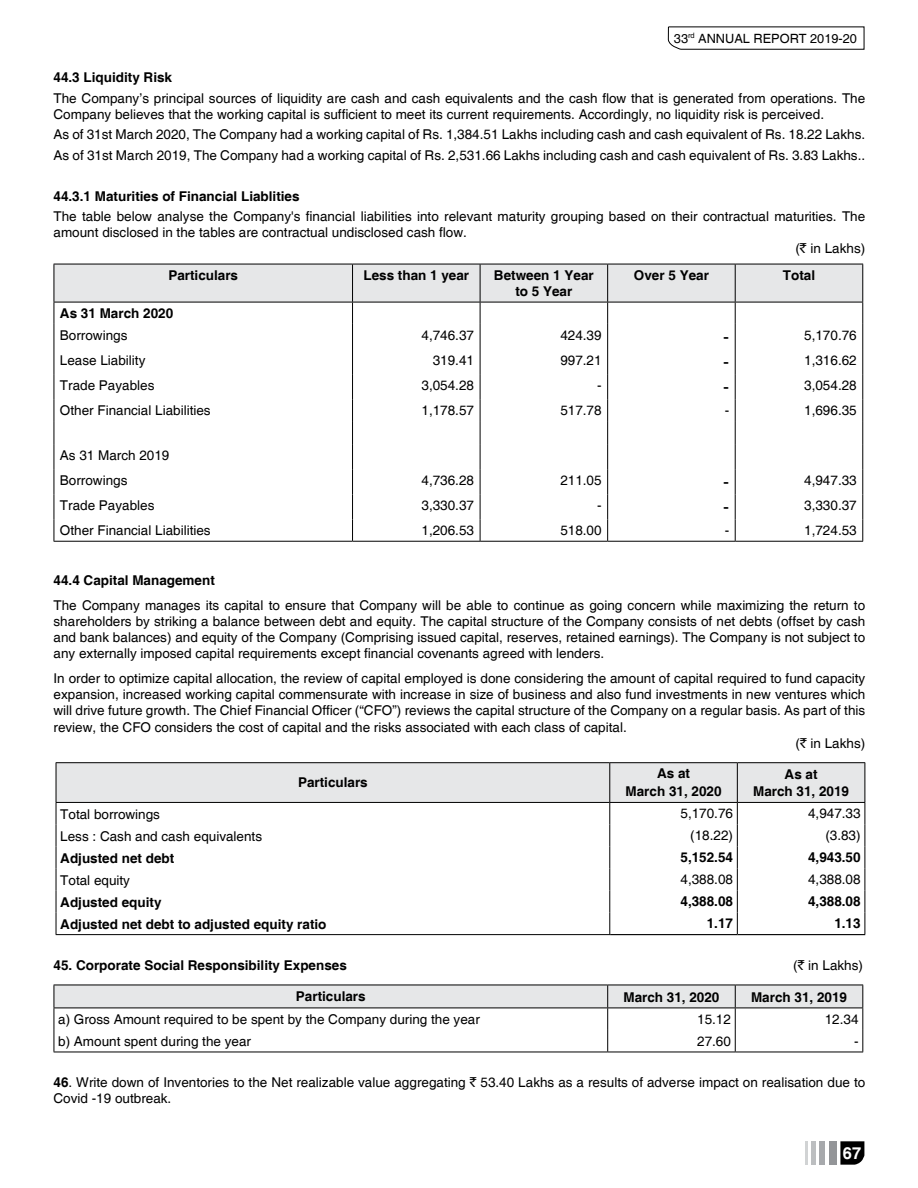
<style>
.page{position:relative;width:918px;height:1188px;background:#fff}
.page>*{position:absolute;margin:0;border:0;box-sizing:border-box;transform-origin:0 0}
.t1{font:18px "Helvetica";color:#000}
.t2{font:700 16.5px "Helvetica";color:#fff}
.t3{font:13.5px/16.2px "Helvetica";color:#000}
.t4{font:700 13.5px/16.2px "Helvetica";color:#000;text-align:center}
.t5{font:12.75px "Helvetica";color:#000}
.s1{font-family:"Rupee Foradian"}
.s2{font-weight:700}
</style>
<div class="page">
<svg style="left:668px;top:26px;width:197px;height:24px"></svg>
<div style="left:829px;top:1141px;width:8px;height:24px;background:#939598"></div>
<div style="left:819px;top:1141px;width:6px;height:24px;background:#a7a9ac"></div>
<div style="left:811px;top:1141px;width:5px;height:24px;background:#bcbec0"></div>
<hr style="left:805px;top:1141px;width:3px;height:24px;background:#d1d3d4">
<svg style="left:840px;top:1141px;width:24px;height:24px"></svg>
<svg style="left:54px;top:264px;width:809px;height:277px"></svg>
<hr style="left:54px;top:541px;width:299px;height:1px;background:#000">
<hr style="left:353px;top:541px;width:127px;height:1px;background:#000">
<hr style="left:480px;top:541px;width:128px;height:1px;background:#000">
<hr style="left:608px;top:541px;width:127px;height:1px;background:#000">
<hr style="left:735px;top:541px;width:128px;height:1px;background:#000">
<hr style="left:56px;top:762px;width:554px;height:1px;background:#000">
<hr style="left:610px;top:762px;width:127px;height:1px;background:#000">
<hr style="left:737px;top:762px;width:128px;height:1px;background:#000">
<hr style="left:56px;top:934px;width:554px;height:1px;background:#000">
<svg style="left:56px;top:763px;width:810px;height:171px"></svg>
<hr style="left:610px;top:934px;width:127px;height:1px;background:#000">
<hr style="left:737px;top:934px;width:128px;height:1px;background:#000">
<hr style="left:54px;top:1052px;width:554px;height:1px;background:#000">
<hr style="left:608px;top:1052px;width:127px;height:1px;background:#000">
<hr style="left:735px;top:1052px;width:128px;height:1px;background:#000">
<svg style="left:54px;top:985px;width:809px;height:67px"></svg>
<p class="t5" style="left:674px;top:31px;width:185px">33<sup>rd</sup> Annual Report 2019-20</p>
<p class="t4" style="left:54px;top:70px;width:120px">44.3 Liquidity Risk</p>
<p class="t3" style="left:54px;top:90px;width:813px">The Company’s principal sources of liquidity are cash and cash equivalents and the cash flow that is generated from operations. The<br>Company believes that the working capital is sufficient to meet its current requirements. Accordingly, no liquidity risk is perceived.</p>
<p class="t3" style="left:54px;top:125px;width:813px;line-height:20.4px">As of 31st March 2020, The Company had a working capital of Rs. 1,384.51 Lakhs including cash and cash equivalent of Rs. 18.22 Lakhs.<br>As of 31st March 2019, The Company had a working capital of Rs. 2,531.66 Lakhs including cash and cash equivalent of Rs. 3.83 Lakhs..</p>
<p class="t4" style="left:54px;top:188px;width:248px">44.3.1 Maturities of Financial Liablities</p>
<p class="t3" style="left:54px;top:209px;width:813px">The table below analyse the Company's financial liabilities into relevant maturity grouping based on their contractual maturities. The</p>
<p class="t3" style="left:54px;top:225px;width:415px">amount disclosed in the tables are contractual undisclosed cash flow.</p>
<p class="t3" style="left:796px;top:241px;width:71px">(<span class="s1">`</span> in Lakhs)</p>
<p class="t4" style="left:168px;top:268px;width:71px">Particulars</p>
<p class="t4" style="left:363px;top:268px;width:107px">Less than 1 year</p>
<p class="t4" style="left:494px;top:268px;width:101px">Between 1 Year to 5 Year</p>
<p class="t4" style="left:634px;top:268px;width:77px">Over 5 Year</p>
<p class="t4" style="left:783px;top:268px;width:34px">Total</p>
<p class="t4" style="left:60px;top:306px;width:115px">As 31 March 2020</p>
<p class="t3" style="left:60px;top:327px;width:69px">Borrowings</p>
<p class="t3" style="left:422px;top:327px;width:54px">4,746.37</p>
<p class="t3" style="left:560px;top:327px;width:43px">424.39</p>
<h1 class="t1" style="left:723px;top:326px;width:7px">-</h1>
<p class="t3" style="left:804px;top:327px;width:54px">5,170.76</p>
<p class="t3" style="left:60px;top:352px;width:87px">Lease Liability</p>
<p class="t3" style="left:433px;top:352px;width:43px">319.41</p>
<p class="t3" style="left:560px;top:352px;width:43px">997.21</p>
<h1 class="t1" style="left:723px;top:351px;width:7px">-</h1>
<p class="t3" style="left:804px;top:352px;width:54px">1,316.62</p>
<p class="t3" style="left:60px;top:378px;width:96px">Trade Payables</p>
<p class="t3" style="left:422px;top:378px;width:54px">3,054.28</p>
<p class="t3" style="left:597px;top:378px;width:6px">-</p>
<h1 class="t1" style="left:723px;top:376px;width:7px">-</h1>
<p class="t3" style="left:804px;top:378px;width:54px">3,054.28</p>
<p class="t3" style="left:60px;top:403px;width:152px">Other Financial Liabilities</p>
<p class="t3" style="left:422px;top:403px;width:54px">1,178.57</p>
<p class="t3" style="left:560px;top:403px;width:43px">517.78</p>
<p class="t3" style="left:725px;top:403px;width:6px">-</p>
<p class="t3" style="left:804px;top:403px;width:54px">1,696.35</p>
<p class="t3" style="left:60px;top:443px;width:111px;line-height:25px">As 31 March 2019<br>Borrowings</p>
<p class="t3" style="left:422px;top:473px;width:54px">4,736.28</p>
<p class="t3" style="left:560px;top:473px;width:43px">211.05</p>
<h1 class="t1" style="left:723px;top:472px;width:7px">-</h1>
<p class="t3" style="left:804px;top:473px;width:54px">4,947.33</p>
<p class="t3" style="left:60px;top:498px;width:96px">Trade Payables</p>
<p class="t3" style="left:422px;top:498px;width:54px">3,330.37</p>
<p class="t3" style="left:597px;top:498px;width:6px">-</p>
<h1 class="t1" style="left:723px;top:497px;width:7px">-</h1>
<p class="t3" style="left:804px;top:498px;width:54px">3,330.37</p>
<p class="t3" style="left:60px;top:523px;width:152px">Other Financial Liabilities</p>
<p class="t3" style="left:422px;top:523px;width:54px">1,206.53</p>
<p class="t3" style="left:560px;top:523px;width:43px">518.00</p>
<p class="t3" style="left:725px;top:523px;width:6px">-</p>
<p class="t3" style="left:804px;top:523px;width:54px">1,724.53</p>
<p class="t4" style="left:54px;top:573px;width:163px">44.4 Capital Management</p>
<p class="t3" style="left:54px;top:597px;width:813px;text-align:justify">The Company manages its capital to ensure that Company will be able to continue as going concern while maximizing the return to shareholders by striking a balance between debt and equity. The capital structure of the Company consists of net debts (offset by cash and bank balances) and equity of the Company (Comprising issued capital, reserves, retained earnings). The Company is not subject to any externally imposed capital requirements except financial covenants agreed with lenders.</p>
<p class="t3" style="left:54px;top:671px;width:813px">In order to optimize capital allocation, the review of capital employed is done considering the amount of capital required to fund capacity</p>
<p class="t3" style="left:54px;top:687px;width:813px">expansion, increased working capital commensurate with increase in size of business and also fund investments in new ventures which</p>
<p class="t3" style="left:54px;top:703px;width:813px">will drive future growth. The Chief Financial Officer (“CFO”) reviews the capital structure of the Company on a regular basis. As part of this</p>
<p class="t3" style="left:54px;top:719px;width:575px">review, the CFO considers the cost of capital and the risks associated with each class of capital.</p>
<p class="t3" style="left:796px;top:735px;width:71px">(<span class="s1">`</span> in Lakhs)</p>
<p class="t4" style="left:298px;top:775px;width:71px">Particulars</p>
<p class="t4" style="left:626px;top:765px;width:98px;line-height:18px">As at<br>March 31, 2020</p>
<p class="t4" style="left:753px;top:767px;width:98px">As at<br>March 31, 2019</p>
<p class="t3" style="left:60px;top:806px;width:101px">Total borrowings</p>
<p class="t3" style="left:681px;top:806px;width:54px">5,170.76</p>
<p class="t3" style="left:808px;top:806px;width:54px">4,947.33</p>
<p class="t3" style="left:60px;top:828px;width:203px">Less : Cash and cash equivalents</p>
<p class="t3" style="left:690px;top:828px;width:44px">(18.22)</p>
<p class="t3" style="left:825px;top:828px;width:37px">(3.83)</p>
<p class="t4" style="left:60px;top:850px;width:116px">Adjusted net debt</p>
<p class="t4" style="left:681px;top:850px;width:54px">5,152.54</p>
<p class="t4" style="left:808px;top:850px;width:54px">4,943.50</p>
<p class="t3" style="left:60px;top:872px;width:71px">Total equity</p>
<p class="t3" style="left:681px;top:872px;width:54px">4,388.08</p>
<p class="t3" style="left:808px;top:872px;width:54px">4,388.08</p>
<p class="t4" style="left:60px;top:894px;width:103px">Adjusted equity</p>
<p class="t4" style="left:681px;top:894px;width:54px">4,388.08</p>
<p class="t4" style="left:808px;top:894px;width:54px">4,388.08</p>
<p class="t4" style="left:60px;top:916px;width:268px">Adjusted net debt to adjusted equity ratio</p>
<p class="t4" style="left:707px;top:916px;width:28px">1.17</p>
<p class="t4" style="left:834px;top:916px;width:28px">1.13</p>
<p class="t4" style="left:54px;top:958px;width:295px">45. Corporate Social Responsibility Expenses</p>
<p class="t3" style="left:793px;top:958px;width:71px">(<span class="s1">`</span> in Lakhs)</p>
<p class="t4" style="left:296px;top:989px;width:71px">Particulars</p>
<p class="t4" style="left:623px;top:990px;width:98px">March 31, 2020</p>
<p class="t4" style="left:751px;top:990px;width:98px">March 31, 2019</p>
<p class="t3" style="left:58px;top:1012px;width:423px">a) Gross Amount required to be spent by the Company during the year</p>
<p class="t3" style="left:697px;top:1011px;width:35px">15.12</p>
<p class="t3" style="left:825px;top:1011px;width:35px">12.34</p>
<p class="t3" style="left:58px;top:1034px;width:194px">b) Amount spent during the year</p>
<p class="t3" style="left:697px;top:1033px;width:35px">27.60</p>
<p class="t3" style="left:854px;top:1033px;width:6px">-</p>
<p class="t3" style="left:54px;top:1075px;width:813px"><span class="s2">46</span>. Write down of Inventories to the Net realizable value aggregating <span class="s1">`</span> 53.40 Lakhs as a results of adverse impact on realisation due to<br>Covid -19 outbreak.</p>
<p class="t2" style="left:843px;top:1143px;width:20px">67</p>
</div>
